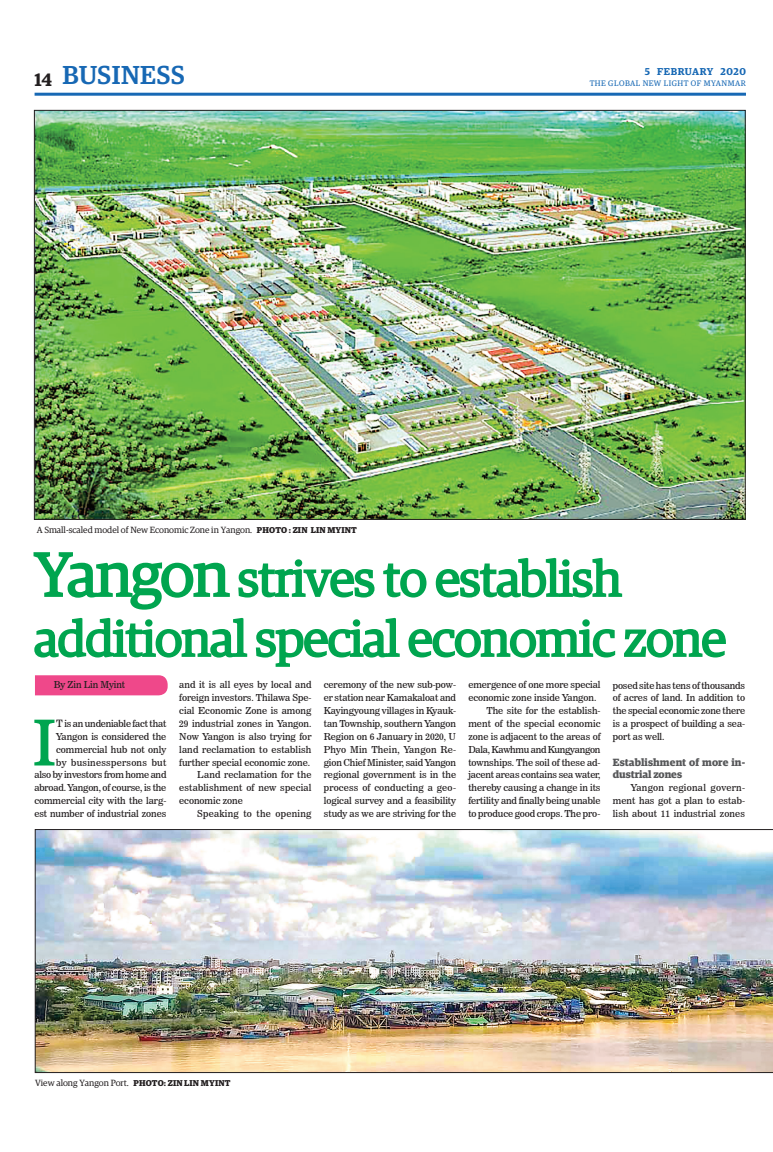
<style>
.page{position:relative;width:773px;height:1152px;background:#fff}
.page>*{position:absolute;margin:0;border:0;box-sizing:border-box;transform-origin:0 0}
.t1{font:62.9px "News 706 BT Roman C";color:#00a54f}
.t2{font:50px/60px "Guardian Egyp";letter-spacing:-.01em;color:#00a54f}
.t3{font:500 26px "Guardian Egyp";letter-spacing:.02em;color:#1768b4}
.t4{font:600 18px "Guardian Egyp";color:#231f20}
.t5{font:700 10.5px/12.9px "Guardian Egyp";letter-spacing:.005em;color:#57585a}
.t6{font:600 10px "Guardian Egyp";letter-spacing:.06em;color:#1768b4}
.t7{font:9.5px/12.9px "News 706 BT Roman C";letter-spacing:-.005em;color:#231f20;text-align:justify}
.t8{font:9.5px "News 706 BT Roman C";letter-spacing:.015em;color:#231f20}
.t9{font:9.5px "News 706 BT Roman C";letter-spacing:-.025em;color:#231f20}
.t10{font:9.5px "News 706 BT Roman C";letter-spacing:.025em;color:#231f20}
.t11{font:9px "Guardian Egyp";color:#231f20}
.t12{font:8px "Guardian Egyp";letter-spacing:.06em;color:#1768b4}
.s1{font-weight:700;font-size:8.5px}
.s2{font-size:62px}
.s3{font-size:10px}
</style>
<div class="page">
<hr style="left:35px;top:93px;width:711px;height:3px;background:#1768b4">
<div style="left:35px;top:675px;width:133px;height:20px;background:#ef488a"></div>
<img style="left:36px;top:112px;width:707px;height:406px">
<img style="left:35px;top:829px;width:738px;height:244px">
<svg style="left:33px;top:552px;width:197px;height:58px"></svg>
<svg style="left:238px;top:559px;width:137px;height:39px"></svg>
<svg style="left:383px;top:563px;width:44px;height:35px"></svg>
<svg style="left:435px;top:557px;width:188px;height:41px"></svg>
<svg style="left:34px;top:617px;width:214px;height:41px"></svg>
<svg style="left:255px;top:617px;width:145px;height:50px"></svg>
<svg style="left:408px;top:619px;width:208px;height:39px"></svg>
<svg style="left:624px;top:629px;width:102px;height:29px"></svg>
<h3 class="t4" style="left:35px;top:67px;width:19px">14</h3>
<h3 class="t3" style="left:62px;top:57px;width:124px">BUSINESS</h3>
<p class="t11" style="left:37px;top:524px;width:321px">A Small-scaled model of New Economic Zone in Yangon. <span class="s1">PHOTO : ZIN LIN MYINT</span></p>
<p class="t6" style="left:644px;top:64px;width:103px">5 FEBRUARY 2020</p>
<p class="t12" style="left:589px;top:78px;width:158px">THE GLOBAL NEW LIGHT OF MYANMAR</p>
<h2 class="t2" style="left:34px;top:546px;width:693px"><span class="s2">Yangon</span> strives to establish additional special economic zone</h2>
<p class="t7" style="left:54px;top:679px;width:73px">By Zin Lin Myint</p>
<h1 class="t1" style="left:32px;top:705px;width:26px">I</h1>
<p class="t7" style="left:34px;top:717px;width:133px;text-align:right"><span class="s3">T</span> is an undeniable fact that<br>Yangon is considered the commercial hub not only<br>by businesspersons but<br>also by investors from home and abroad. Yangon, of course, is the commercial city with the larg&shy;est number of industrial zones</p>
<p class="t7" style="left:179px;top:679px;width:134px">and it is all eyes by local and</p>
<p class="t7" style="left:179px;top:691px;width:134px">foreign investors. Thilawa Spe-</p>
<p class="t7" style="left:179px;top:704px;width:134px">cial Economic Zone is among</p>
<p class="t7" style="left:179px;top:717px;width:134px">29 industrial zones in Yangon.</p>
<p class="t7" style="left:179px;top:730px;width:134px">Now Yangon is also trying for</p>
<p class="t7" style="left:179px;top:743px;width:134px">land reclamation to establish</p>
<p class="t7" style="left:179px;top:756px;width:132px">further special economic zone.</p>
<p class="t7" style="left:197px;top:768px;width:116px">Land reclamation for the</p>
<p class="t8" style="left:179px;top:782px;width:134px">establishment of new special</p>
<p class="t7" style="left:179px;top:794px;width:65px">economic zone</p>
<p class="t10" style="left:197px;top:808px;width:116px">Speaking to the opening</p>
<p class="t7" style="left:324px;top:679px;width:134px">ceremony of the new sub-pow&shy;er station near Kamakaloat and Kayingyoung villages in Kyauk&shy;tan Township, southern Yangon Region on 6 January in 2020, U Phyo Min Thein, Yangon Re&shy;gion Chief Minister, said Yangon regional government is in the process of conducting a geo&shy;logical survey and a feasibility study as we are striving for the</p>
<p class="t7" style="left:468px;top:679px;width:134px">emergence of one more special</p>
<p class="t7" style="left:468px;top:691px;width:129px">economic zone inside Yangon.</p>
<p class="t7" style="left:486px;top:704px;width:116px">The site for the establish-</p>
<p class="t7" style="left:468px;top:717px;width:134px">ment of the special economic</p>
<p class="t7" style="left:468px;top:730px;width:134px">zone is adjacent to the areas of</p>
<p class="t9" style="left:468px;top:744px;width:134px">Dala, Kawhmu and Kungyangon</p>
<p class="t7" style="left:468px;top:756px;width:134px">townships. The soil of these ad-</p>
<p class="t7" style="left:468px;top:769px;width:134px">jacent areas contains sea water,</p>
<p class="t7" style="left:468px;top:781px;width:134px">thereby causing a change in its</p>
<p class="t7" style="left:468px;top:794px;width:134px">fertility and finally being unable</p>
<p class="t7" style="left:468px;top:807px;width:134px">to produce good crops. The pro-</p>
<p class="t7" style="left:613px;top:679px;width:134px">posed site has tens of thousands of acres of land. In addition to the special economic zone there is a prospect of building a sea&shy;port as well.</p>
<p class="t5" style="left:613px;top:754px;width:134px">Establishment of more in&shy;dustrial zones</p>
<p class="t7" style="left:613px;top:781px;width:134px;text-indent:18px">Yangon regional govern&shy;ment has got a plan to estab&shy;lish about 11 industrial zones</p>
<p class="t11" style="left:35px;top:1076px;width:197px">View along Yangon Port. <span class="s1">PHOTO: ZIN LIN MYINT</span></p>
</div>
